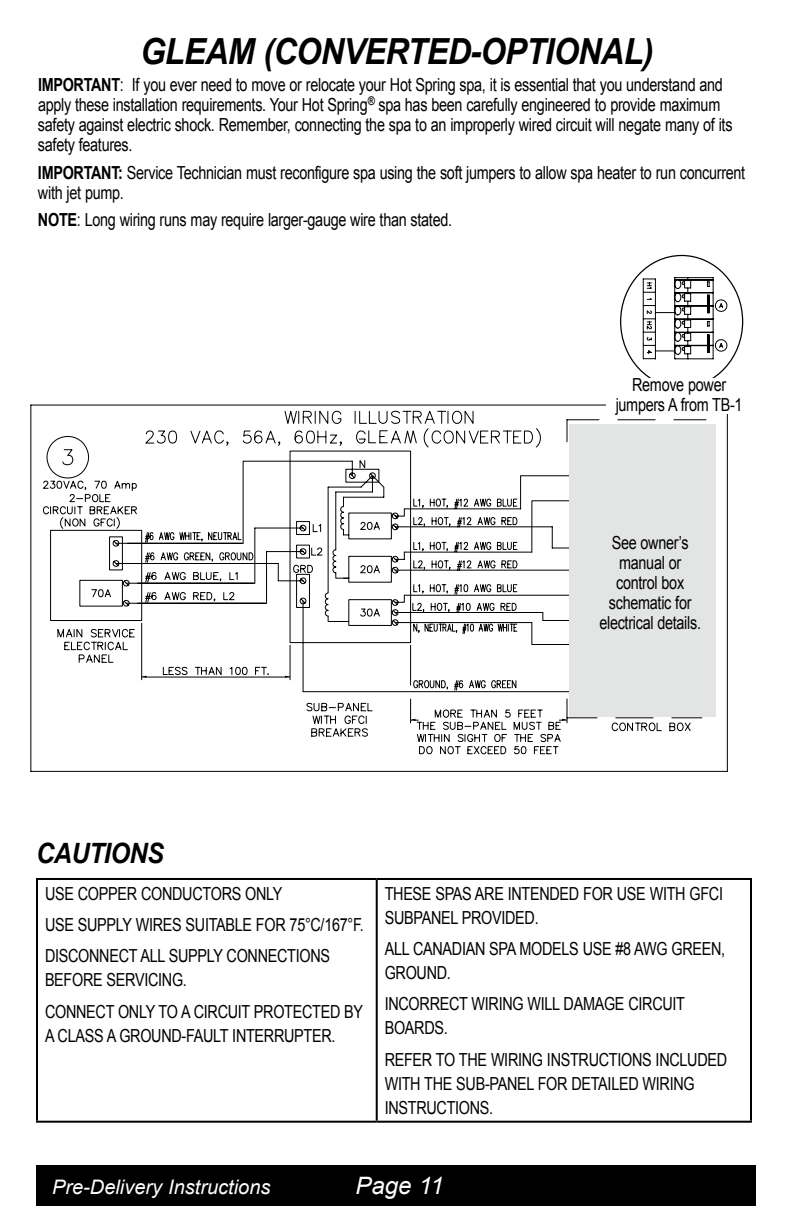
<style>
.page{position:relative;width:792px;height:1224px;background:#fff}
.page>*{position:absolute;margin:0;border:0;box-sizing:border-box;transform-origin:0 0}
.t1{font:italic 700 36px "Arial";letter-spacing:-.02em;color:#000;scale:.9 1}
.t2{font:italic 700 28px "Arial";letter-spacing:-.02em;color:#000;scale:.9 1}
.t3{font:italic 24px "Arial";color:#fff}
.t4{font:italic 20px "Arial";color:#fff}
.t5{font:18px/20px "Arial";letter-spacing:-.02em;color:#000;scale:.8 1}
.s1{font-weight:700}
</style>
<div class="page">
<svg style="left:30px;top:405px;width:310px;height:367px"></svg>
<svg style="left:289px;top:734px;width:51px;height:23px"></svg>
<svg style="left:115px;top:615px;width:225px;height:119px"></svg>
<svg style="left:41px;top:407px;width:299px;height:208px"></svg>
<svg style="left:242px;top:408px;width:98px;height:208px"></svg>
<svg style="left:340px;top:405px;width:388px;height:367px"></svg>
<svg style="left:642px;top:277px;width:86px;height:83px"></svg>
<div style="left:606px;top:378px;width:146px;height:36px;background:#fff"></div>
<hr style="left:36px;top:878px;width:341px;height:2px;background:#000">
<hr style="left:36px;top:880px;width:2px;height:241px;background:#000">
<hr style="left:377px;top:878px;width:375px;height:2px;background:#000">
<hr style="left:376px;top:880px;width:2px;height:241px;background:#000">
<hr style="left:750px;top:880px;width:2px;height:241px;background:#000">
<hr style="left:36px;top:1121px;width:341px;height:2px;background:#000">
<hr style="left:377px;top:1121px;width:375px;height:2px;background:#000">
<div style="left:36px;top:1165px;width:720px;height:41px;background:#000"></div>
<div style="left:569px;top:425px;width:147px;height:292px;background:#e3e4e4"></div>
<h1 class="t1" style="left:140px;top:28px;width:572px">GLEAM (CONVERTED-OPTIONAL)</h1>
<p class="t5" style="left:38px;top:75px;width:870px"><span class="s1">IMPORTANT</span>: If you ever need to move or relocate your Hot Spring spa, it is essential that you understand and apply these installation requirements. Your Hot Spring<sup>®</sup> spa has been carefully engineered to provide maximum safety against electric shock. Remember, connecting the spa to an improperly wired circuit will negate many of its safety features.</p>
<p class="t5" style="left:38px;top:162px;width:886px"><span class="s1">IMPORTANT:</span> Service Technician must reconfigure spa using the soft jumpers to allow spa heater to run concurrent with jet pump.</p>
<p class="t5" style="left:38px;top:210px;width:519px"><span class="s1">NOTE</span>: Long wiring runs may require larger-gauge wire than stated.</p>
<p class="t5" style="left:616px;top:375px;width:160px;text-align:center">Remove power jumpers A from TB-1</p>
<p class="t5" style="left:599px;top:533px;width:129px;text-align:center">See owner’s manual or control box schematic for electrical details.</p>
<h2 class="t2" style="left:36px;top:834px;width:144px">CAUTIONS</h2>
<p class="t5" style="left:45px;top:878px;width:400px;line-height:31.2px">USE COPPER CONDUCTORS ONLY<br>USE SUPPLY WIRES SUITABLE FOR 75°C/167°F.<br>DISCONNECT ALL SUPPLY CONNECTIONS</p>
<p class="t5" style="left:45px;top:965px;width:399px;line-height:31.2px">BEFORE SERVICING.<br>CONNECT ONLY TO A CIRCUIT PROTECTED BY</p>
<p class="t5" style="left:45px;top:1026px;width:365px">A CLASS A GROUND-FAULT INTERRUPTER.</p>
<p class="t5" style="left:385px;top:882px;width:424px;line-height:24px">THESE SPAS ARE INTENDED FOR USE WITH GFCI<br>SUBPANEL PROVIDED.</p>
<p class="t5" style="left:385px;top:937px;width:427px;line-height:24px">ALL CANADIAN SPA MODELS USE #8 AWG GREEN,<br>GROUND.</p>
<p class="t5" style="left:385px;top:992px;width:377px;line-height:24px">INCORRECT WIRING WILL DAMAGE CIRCUIT<br>BOARDS.</p>
<p class="t5" style="left:385px;top:1047px;width:430px;line-height:24px">REFER TO THE WIRING INSTRUCTIONS INCLUDED<br>WITH THE SUB-PANEL FOR DETAILED WIRING<br>INSTRUCTIONS.</p>
<p class="t4" style="left:52px;top:1174px;width:220px">Pre-Delivery Instructions</p>
<h3 class="t3" style="left:356px;top:1170px;width:90px">Page 11</h3>
<h3 class="t3" style="left:52px;top:1170px;width:13px">x</h3>
</div>
